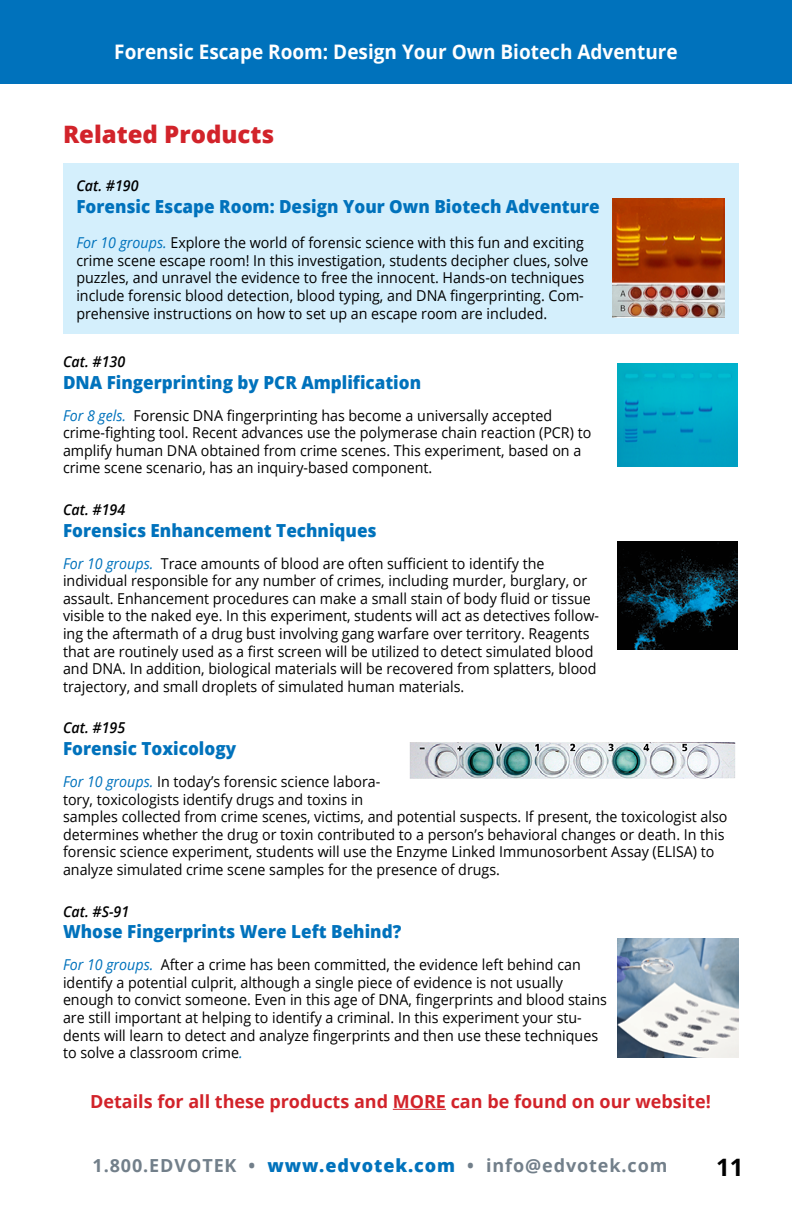
<style>
.page{position:relative;width:792px;height:1224px;background:#fff}
.page>*{position:absolute;margin:0;border:0;box-sizing:border-box;transform-origin:0 0}
.t1{font:800 24px "Open Sans";color:#d2232a}
.t2{font:700 24px "Open Sans";color:#000}
.t3{font:700 20px "Open Sans";color:#fff;scale:.95 1}
.t4{font:800 18px "Open Sans";color:#0072bc;scale:.95 1}
.t5{font:700 18px "Open Sans";color:#d2232a}
.t6{font:700 18px "Open Sans";letter-spacing:.05em;color:#727f8a}
.t7{font:15px/17.6px "Open Sans";color:#000;scale:.95 1}
.t8{font:italic 600 15px "Open Sans";color:#000;scale:.95 1}
.s1{font-style:italic;color:#0072bc}
.s2{font-weight:800;color:#0072bc}
</style>
<div class="page">
<div style="left:0;top:0;width:792px;height:84px;background:#0072bc"></div>
<div style="left:63px;top:164px;width:675px;height:170px;background:#d4effc"></div>
<img style="left:617px;top:364px;width:121px;height:102px">
<img style="left:617px;top:542px;width:121px;height:108px">
<img style="left:409px;top:742px;width:327px;height:37px">
<img style="left:617px;top:938px;width:121px;height:119px">
<hr style="left:393px;top:1109px;width:53px;height:1px;background:#d2232a">
<img style="left:612px;top:198px;width:112px;height:119px">
<h2 class="t3" style="left:114px;top:37px;width:595px">Forensic Escape Room: Design Your Own Biotech Adventure</h2>
<h1 class="t1" style="left:63px;top:116px;width:213px">Related Products</h1>
<p class="t8" style="left:76px;top:176px;width:67px">Cat. #190</p>
<p class="t4" style="left:76px;top:193px;width:552px">Forensic Escape Room: Design Your Own Biotech Adventure</p>
<p class="t7" style="left:76px;top:234px;width:540px"><span class="s1">For 10 groups.</span> Explore the world of forensic science with this fun and exciting crime scene escape room! In this investigation, students decipher clues, solve puzzles, and unravel the evidence to free the innocent. Hands-on techniques include forensic blood detection, blood typing, and DNA fingerprinting. Com&shy;prehensive instructions on how to set up an escape room are included.</p>
<p class="t8" style="left:63px;top:351px;width:67px">Cat. #130</p>
<p class="t4" style="left:63px;top:368px;width:379px">DNA Fingerprinting by PCR Amplification</p>
<p class="t7" style="left:63px;top:406px;width:558px"><span class="s1">For 8 gels.</span> Forensic DNA fingerprinting has become a universally accepted crime-fighting tool. Recent advances use the polymerase chain reaction (PCR) to amplify human DNA obtained from crime scenes. This experiment, based on a crime scene scenario, has an inquiry-based component.</p>
<p class="t8" style="left:63px;top:499px;width:67px">Cat. #194</p>
<p class="t4" style="left:63px;top:516px;width:332px">Forensics Enhancement Techniques</p>
<p class="t7" style="left:63px;top:554px;width:566px"><span class="s1">For 10 groups.</span> Trace amounts of blood are often sufficient to identify the individual responsible for any number of crimes, including murder, burglary, or assault. Enhancement procedures can make a small stain of body fluid or tissue visible to the naked eye. In this experiment, students will act as detectives follow&shy;ing the aftermath of a drug bust involving gang warfare over territory. Reagents that are routinely used as a first screen will be utilized to detect simulated blood and DNA. In addition, biological materials will be recovered from splatters, blood trajectory, and small droplets of simulated human materials.</p>
<p class="t8" style="left:63px;top:718px;width:67px">Cat. #195</p>
<p class="t4" style="left:63px;top:735px;width:184px">Forensic Toxicology</p>
<p class="t7" style="left:63px;top:772px;width:701px"><span class="s1">For 10 groups.</span> In today’s forensic science labora-<br>tory, toxicologists identify drugs and toxins in<br>samples collected from crime scenes, victims, and potential suspects. If present, the toxicologist also determines whether the drug or toxin contributed to a person’s behavioral changes or death. In this forensic science experiment, students will use the Enzyme Linked Immunosorbent Assay (ELISA) to analyze simulated crime scene samples for the presence of drugs.</p>
<p class="t8" style="left:63px;top:901px;width:71px">Cat. #S-91</p>
<p class="t4" style="left:63px;top:918px;width:358px">Whose Fingerprints Were Left Behind?</p>
<p class="t7" style="left:63px;top:956px;width:574px"><span class="s1">For 10 groups.</span> After a crime has been committed, the evidence left behind can identify a potential culprit, although a single piece of evidence is not usually enough to convict someone. Even in this age of DNA, fingerprints and blood stains are still important at helping to identify a criminal. In this experiment your stu&shy;dents will learn to detect and analyze fingerprints and then use these techniques to solve a classroom crime<span class="s1">.</span></p>
<p class="t5" style="left:90px;top:1089px;width:622px">Details for all these products and MORE can be found on our website!</p>
<p class="t6" style="left:93px;top:1153px;width:576px">1.800.EDVOTEK • <span class="s2">www.edvotek.com</span> • info@edvotek.com</p>
<h1 class="t2" style="left:716px;top:1151px;width:29px">11</h1>
</div>
